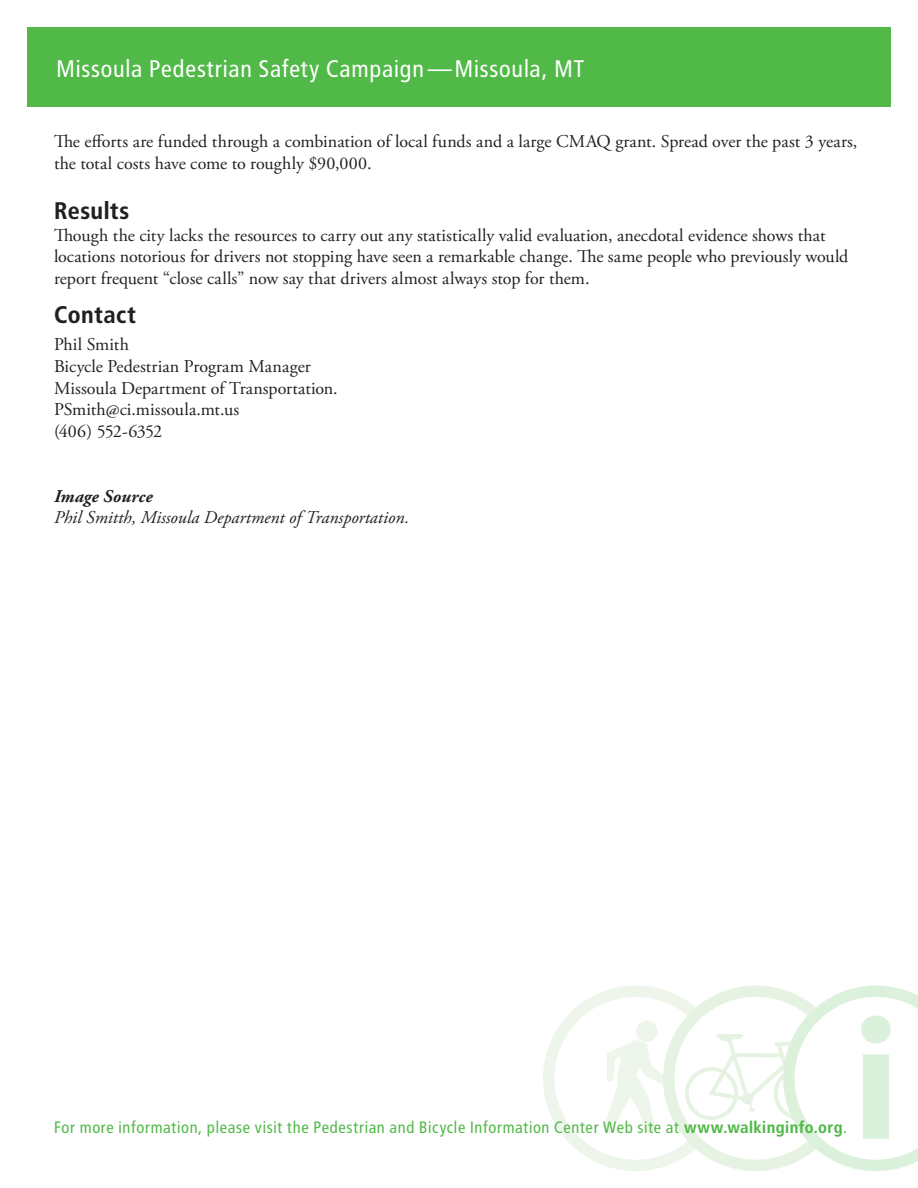
<style>
.page{position:relative;width:918px;height:1188px;background:#fff}
.page>*{position:absolute;margin:0;border:0;box-sizing:border-box;transform-origin:0 0}
.H1b{font:24px "Transit";letter-spacing:-.005em;color:#fff}
.mainContent{font:700 24px "Transit";color:#231f20}
.mainContent-2{font:18px/21.6px "Adobe Garamond Pro";color:#231f20}
.mainContent-3{font:italic 18px "Adobe Garamond Pro";color:#231f20}
.mainContent-4{font:18px "Adobe Garamond Pro";letter-spacing:-.045em;color:#231f20}
.mainContent-5{font:italic 700 18px "Adobe Garamond Pro";letter-spacing:.01em;color:#231f20}
.t1{font:16.5px "Transit";color:#51b948}
.s1{font-weight:700}
</style>
<div class="page">
<div style="left:543px;top:986px;width:186px;height:185px;border:11px solid #abd69b;border-radius:50%"></div>
<svg style="left:604px;top:986px;width:314px;height:185px"></svg>
<div style="left:28px;top:27px;width:863px;height:80px;background:#51b948"></div>
<p class="H1b" style="left:56px;top:55px;width:530px">Missoula Pedestrian Safety Campaign—Missoula, MT</p>
<p class="mainContent-2" style="left:54px;top:131px;width:805px">The efforts are funded through a combination of local funds and a large CMAQ grant. Spread over the past 3 years, the total costs have come to roughly $90,000.</p>
<p class="mainContent" style="left:54px;top:196px;width:77px">Results</p>
<p class="mainContent-2" style="left:54px;top:225px;width:796px">Though the city lacks the resources to carry out any statistically valid evaluation, anecdotal evidence shows that locations notorious for drivers not stopping have seen a remarkable change. The same people who previously would report frequent “close calls” now say that drivers almost always stop for them.</p>
<h2 class="mainContent" style="left:54px;top:301px;width:84px">Contact</h2>
<p class="mainContent-2" style="left:54px;top:334px;width:76px">Phil Smith</p>
<p class="mainContent-2" style="left:54px;top:356px;width:258px">Bicycle Pedestrian Program Manager</p>
<p class="mainContent-2" style="left:54px;top:378px;width:285px">Missoula Department of Transportation.</p>
<p class="mainContent-2" style="left:54px;top:399px;width:187px">PSmith@ci.missoula.mt.us</p>
<p class="mainContent-4" style="left:54px;top:420px;width:110px">(406) 552-6352</p>
<p class="mainContent-5" style="left:54px;top:485px;width:100px">Image Source</p>
<p class="mainContent-3" style="left:54px;top:507px;width:357px">Phil Smitth, Missoula Department of Transportation.</p>
<p class="t1" style="left:54px;top:1118px;width:795px">For more information, please visit the Pedestrian and Bicycle Information Center Web site at <span class="s1">www.walkinginfo.org</span>.</p>
</div>
